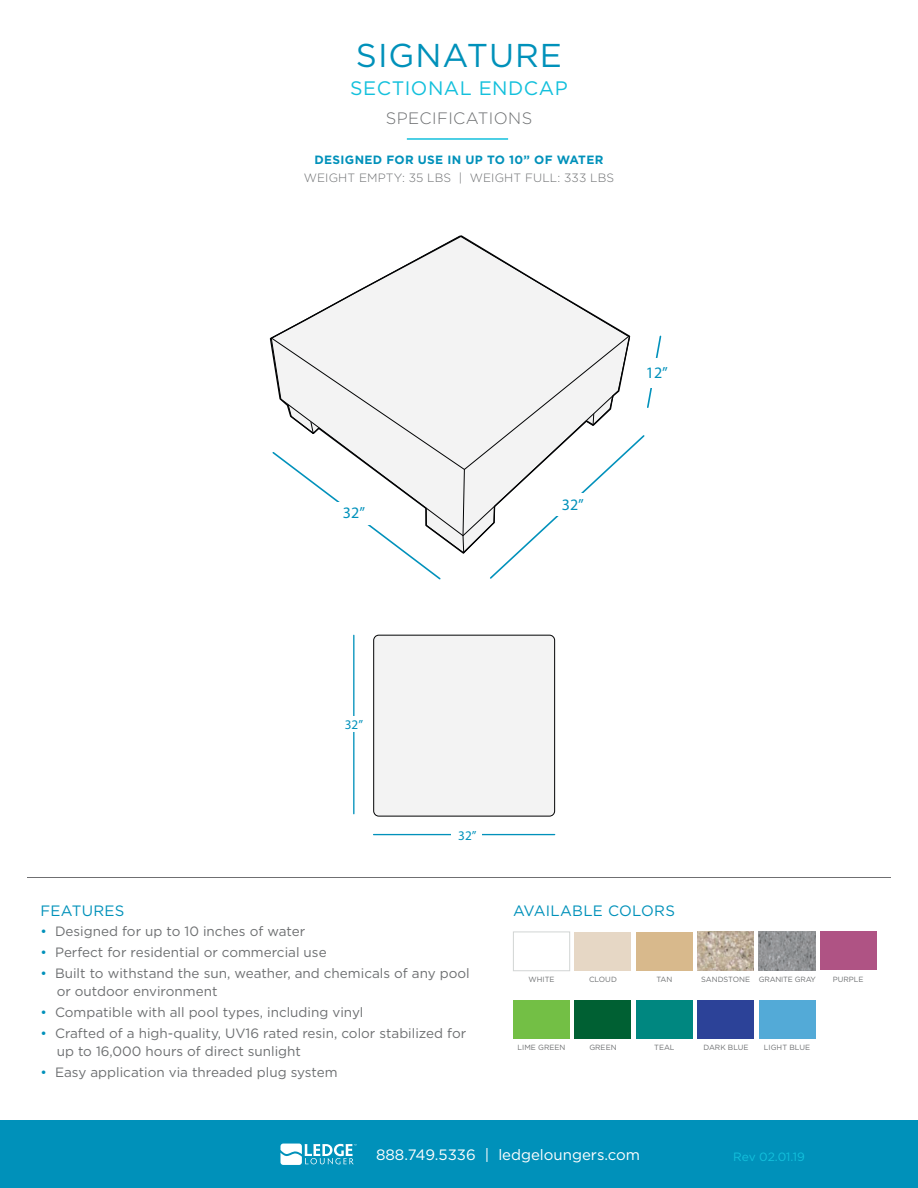
<style>
.page{position:relative;width:918px;height:1188px;background:#fff}
.page>*{position:absolute;margin:0;border:0;box-sizing:border-box;transform-origin:0 0}
.t1{font:33px "Gotham";letter-spacing:.03em;color:#0091ba}
.t2{font:19.5px "Gotham";letter-spacing:.025em;color:#13c0dc}
.t3{font:300 16.5px "Gotham";letter-spacing:.025em;color:#6d6f71}
.t4{font:16.05px "Myriad Pro";color:#0091bb}
.t5{font:15px "Gotham";color:#fff}
.t6{font:15px "Gotham";letter-spacing:.02em;color:#0091ba}
.t7{font:13.5px "Gotham";color:#6d6f71}
.t8{font:13.2px "Myriad Pro";color:#0091bb}
.t9{font:300 12px "Gotham";letter-spacing:.01em;color:#6d6f71}
.t10{font:700 12px "Gotham";letter-spacing:.025em;color:#0091ba}
.t11{font:12px "Gotham";letter-spacing:-.01em;color:#13c0dc}
.t12{font:7.5px "Gotham";color:#6d6f71}
.t13{font:7.5px "Gotham";letter-spacing:-.025em;color:#6d6f71}
.s1{color:#0091ba}
</style>
<div class="page">
<div style="left:0;top:1120px;width:918px;height:68px;background:#0091ba"></div>
<svg style="left:280px;top:1144px;width:77px;height:21px"></svg>
<hr style="left:27px;top:878px;width:864px;height:1px;background:#6f6f71">
<hr style="left:353px;top:635px;width:1px;height:179px;background:#0091bb">
<img style="left:353px;top:646px;width:2px;height:76px">
<img style="left:484px;top:757px;width:72px;height:79px">
<img style="left:353px;top:722px;width:131px;height:114px">
<div style="left:374px;top:635px;width:181px;height:181px;background:#f3f3f3;border-radius:5px"></div>
<div style="left:373px;top:635px;width:182px;height:181px;border:1px solid #020304;border-radius:5px"></div>
<svg style="left:269px;top:235px;width:273px;height:111px"></svg>
<svg style="left:271px;top:335px;width:337px;height:245px"></svg>
<img style="left:542px;top:283px;width:120px;height:187px">
<hr style="left:407px;top:138px;width:101px;height:2px;background:#13c0dc">
<div style="left:575px;top:932px;width:56px;height:39px;background:#e6d7c5"></div>
<div style="left:636px;top:932px;width:57px;height:39px;background:#d8b98c"></div>
<div style="left:759px;top:1000px;width:56px;height:38px;background:#53aad7"></div>
<div style="left:698px;top:1000px;width:56px;height:39px;background:#2c4298"></div>
<div style="left:513px;top:932px;width:57px;height:39px;background:#fff;border:1px solid #d2d5d4"></div>
<img style="left:759px;top:932px;width:56px;height:39px">
<img style="left:698px;top:932px;width:56px;height:39px">
<div style="left:513px;top:1000px;width:57px;height:39px;background:#73bf45"></div>
<div style="left:575px;top:1000px;width:56px;height:39px;background:#006033"></div>
<div style="left:636px;top:1000px;width:57px;height:39px;background:#008780"></div>
<div style="left:820px;top:931px;width:56px;height:39px;background:#af5384"></div>
<p class="t1" style="left:356px;top:34px;width:208px">SIGNATURE</p>
<p class="t2" style="left:350px;top:76px;width:219px">SECTIONAL ENDCAP</p>
<p class="t3" style="left:386px;top:109px;width:148px">SPECIFICATIONS</p>
<p class="t10" style="left:315px;top:152px;width:290px">DESIGNED FOR USE IN UP TO 10” OF WATER</p>
<p class="t9" style="left:304px;top:171px;width:312px">WEIGHT EMPTY: 35 LBS | WEIGHT FULL: 333 LBS</p>
<p class="t4" style="left:343px;top:503px;width:24px">32”</p>
<p class="t4" style="left:562px;top:495px;width:24px">32”</p>
<p class="t4" style="left:646px;top:362px;width:24px">12”</p>
<p class="t8" style="left:345px;top:716px;width:20px">32”</p>
<p class="t8" style="left:458px;top:828px;width:20px">32”</p>
<p class="t6" style="left:40px;top:902px;width:86px">FEATURES</p>
<p class="t6" style="left:513px;top:902px;width:164px">AVAILABLE COLORS</p>
<p class="t7" style="left:40px;top:922px;width:266px"><span class="s1">•</span> Designed for up to 10 inches of water</p>
<p class="t7" style="left:40px;top:943px;width:288px"><span class="s1">•</span> Perfect for residential or commercial use</p>
<p class="t7" style="left:40px;top:964px;width:431px"><span class="s1">•</span> Built to withstand the sun, weather, and chemicals of any pool</p>
<p class="t7" style="left:57px;top:982px;width:162px">or outdoor environment</p>
<p class="t7" style="left:40px;top:1003px;width:325px"><span class="s1">•</span> Compatible with all pool types, including vinyl</p>
<p class="t7" style="left:40px;top:1024px;width:427px"><span class="s1">•</span> Crafted of a high-quality, UV16 rated resin, color stabilized for</p>
<p class="t7" style="left:57px;top:1042px;width:246px">up to 16,000 hours of direct sunlight</p>
<p class="t7" style="left:40px;top:1063px;width:299px"><span class="s1">•</span> Easy application via threaded plug system</p>
<p class="t12" style="left:529px;top:974px;width:28px">WHITE</p>
<p class="t12" style="left:589px;top:974px;width:29px">CLOUD</p>
<p class="t12" style="left:656px;top:974px;width:18px">TAN</p>
<p class="t12" style="left:701px;top:974px;width:50px">SANDSTONE</p>
<p class="t13" style="left:759px;top:974px;width:59px">GRANITE GRAY</p>
<p class="t12" style="left:518px;top:1042px;width:49px">LIME GREEN</p>
<p class="t12" style="left:589px;top:1042px;width:29px">GREEN</p>
<p class="t12" style="left:654px;top:1042px;width:22px">TEAL</p>
<p class="t12" style="left:703px;top:1042px;width:47px">DARK BLUE</p>
<p class="t12" style="left:764px;top:1042px;width:48px">LIGHT BLUE</p>
<p class="t12" style="left:833px;top:974px;width:32px">PURPLE</p>
<p class="t5" style="left:376px;top:1145px;width:266px">888.749.5336 | ledgeloungers.com</p>
<p class="t11" style="left:733px;top:1149px;width:73px">Rev 02.01.19</p>
</div>
